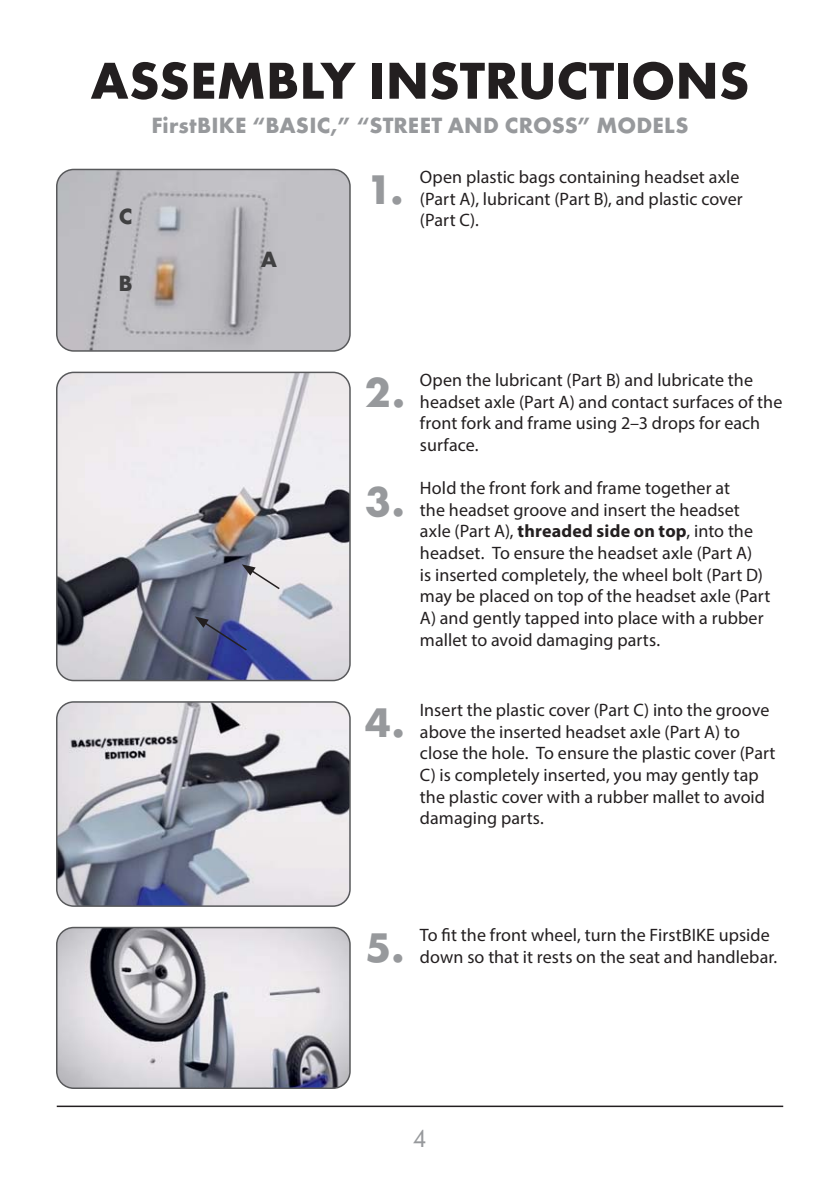
<style>
.page{position:relative;width:840px;height:1191px;background:#fff}
.page>*{position:absolute;margin:0;border:0;box-sizing:border-box;transform-origin:0 0}
.t1{font:700 53.8px "Futura TEE";color:#231f20}
.t2{font:700 43px "Futura TEE";color:#97999c}
.t3{font:24px "Futura BT";color:#97999c}
.t4{font:700 23px "Futura TEE";letter-spacing:.005em;color:#97999c}
.t5{font:700 23px "Futura TEE";color:#404041}
.t6{font:18px/21.6px "Myriad Pro";letter-spacing:.005em;color:#231f20}
.s1{font-weight:700}
</style>
<div class="page">
<hr style="left:57px;top:1105px;width:725px;height:2px;background:#231f20">
<img style="left:57px;top:169px;width:293px;height:182px;border-radius:17px">
<div style="left:56px;top:169px;width:294px;height:183px;border:2px solid #58595b;border-radius:17px"></div>
<img style="left:57px;top:372px;width:293px;height:308px;border-radius:17px">
<div style="left:56px;top:371px;width:294px;height:310px;border:2px solid #58595b;border-radius:17px"></div>
<img style="left:57px;top:702px;width:293px;height:204px;border-radius:17px">
<div style="left:56px;top:701px;width:294px;height:206px;border:2px solid #58595b;border-radius:17px"></div>
<img style="left:57px;top:927px;width:293px;height:161px;border-radius:17px">
<div style="left:56px;top:926px;width:294px;height:163px;border:2px solid #58595b;border-radius:17px"></div>
<svg style="left:195px;top:616px;width:53px;height:36px;background:#4c5487"></svg>
<svg style="left:242px;top:564px;width:39px;height:26px"></svg>
<h1 class="t1" style="left:90px;top:60px;width:660px">ASSEMBLY INSTRUCTIONS</h1>
<p class="t4" style="left:151px;top:116px;width:538px">FirstBIKE “BASIC,” “STREET AND CROSS” MODELS</p>
<h2 class="t2" style="left:366px;top:172px;width:38px">1.</h2>
<p class="t6" style="left:420px;top:168px;width:324px">Open plastic bags containing headset axle (Part A), lubricant (Part B), and plastic cover (Part C).</p>
<p class="t5" style="left:119px;top:207px;width:15px">C</p>
<p class="t5" style="left:118px;top:274px;width:16px">B</p>
<p class="t5" style="left:260px;top:250px;width:18px">A</p>
<h2 class="t2" style="left:365px;top:375px;width:42px">2.</h2>
<h2 class="t2" style="left:365px;top:485px;width:41px">3.</h2>
<p class="t6" style="left:420px;top:371px;width:363px">Open the lubricant (Part B) and lubricate the headset axle (Part A) and contact surfaces of the front fork and frame using 2–3 drops for each surface.</p>
<p class="t6" style="left:420px;top:479px;width:352px">Hold the front fork and frame together at<br>the headset groove and insert the headset axle (Part A), <span class="s1">threaded side on top</span>, into the headset. To ensure the headset axle (Part A)<br>is inserted completely, the wheel bolt (Part D) may be placed on top of the headset axle (Part A) and gently tapped into place with a rubber mallet to avoid damaging parts.</p>
<h2 class="t2" style="left:365px;top:705px;width:41px">4.</h2>
<p class="t6" style="left:420px;top:701px;width:357px">Insert the plastic cover (Part C) into the groove above the inserted headset axle (Part A) to close the hole. To ensure the plastic cover (Part C) is completely inserted, you may gently tap the plastic cover with a rubber mallet to avoid damaging parts.</p>
<h2 class="t2" style="left:365px;top:930px;width:40px">5.</h2>
<p class="t6" style="left:420px;top:926px;width:358px">To fit the front wheel, turn the FirstBIKE upside down so that it rests on the seat and handlebar.</p>
<h3 class="t3" style="left:412px;top:1123px;width:16px">4</h3>
</div>
